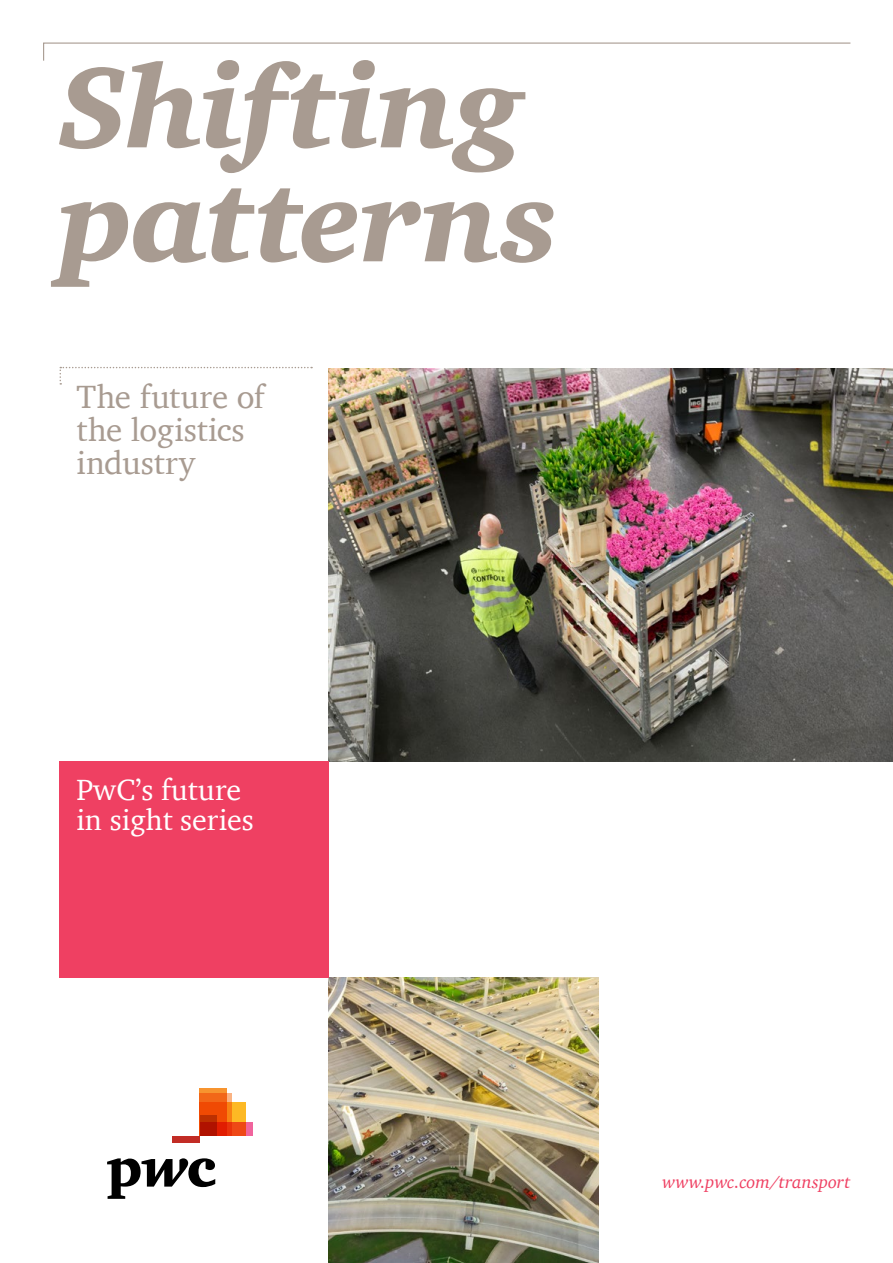
<style>
.page{position:relative;width:893px;height:1263px;background:#fff}
.page>*{position:absolute;margin:0;border:0;box-sizing:border-box;transform-origin:0 0}
.t1{font:italic 900 117px/114px "Charter ITC Com";letter-spacing:-.01em;color:#a89b91}
.t2{font:33px/33px "Charter ITC Com";color:#a89b91}
.t3{font:30px/30px "Charter ITC Com";color:#fff}
.t4{font:italic 18px "Charter ITC Com";color:#ef4062}
</style>
<div class="page">
<svg style="left:107px;top:1158px;width:108px;height:41px"></svg>
<div style="left:200px;top:1122px;width:53px;height:14px;background:#f0649d"></div>
<div style="left:200px;top:1094px;width:32px;height:42px;background:#fab383"></div>
<svg style="left:200px;top:1088px;width:27px;height:14px"></svg>
<svg style="left:200px;top:1102px;width:46px;height:34px"></svg>
<svg style="left:200px;top:1115px;width:17px;height:21px"></svg>
<div style="left:173px;top:1136px;width:27px;height:6px;background:#c22c25"></div>
<svg style="left:43px;top:42px;width:808px;height:19px"></svg>
<img style="left:329px;top:369px;width:564px;height:392px">
<img style="left:329px;top:978px;width:269px;height:285px">
<div style="left:60px;top:761px;width:269px;height:217px;background:#ef4062"></div>
<svg style="left:60px;top:367px;width:252px;height:18px"></svg>
<h1 class="t1" style="left:58px;top:49px;width:501px">Shifting patterns</h1>
<p class="t2" style="left:77px;top:380px;width:189px">The future of the logistics industry</p>
<p class="t3" style="left:77px;top:774px;width:179px">PwC’s future in sight series</p>
<p class="t4" style="left:662px;top:1171px;width:189px">www.pwc.com/transport</p>
</div>
